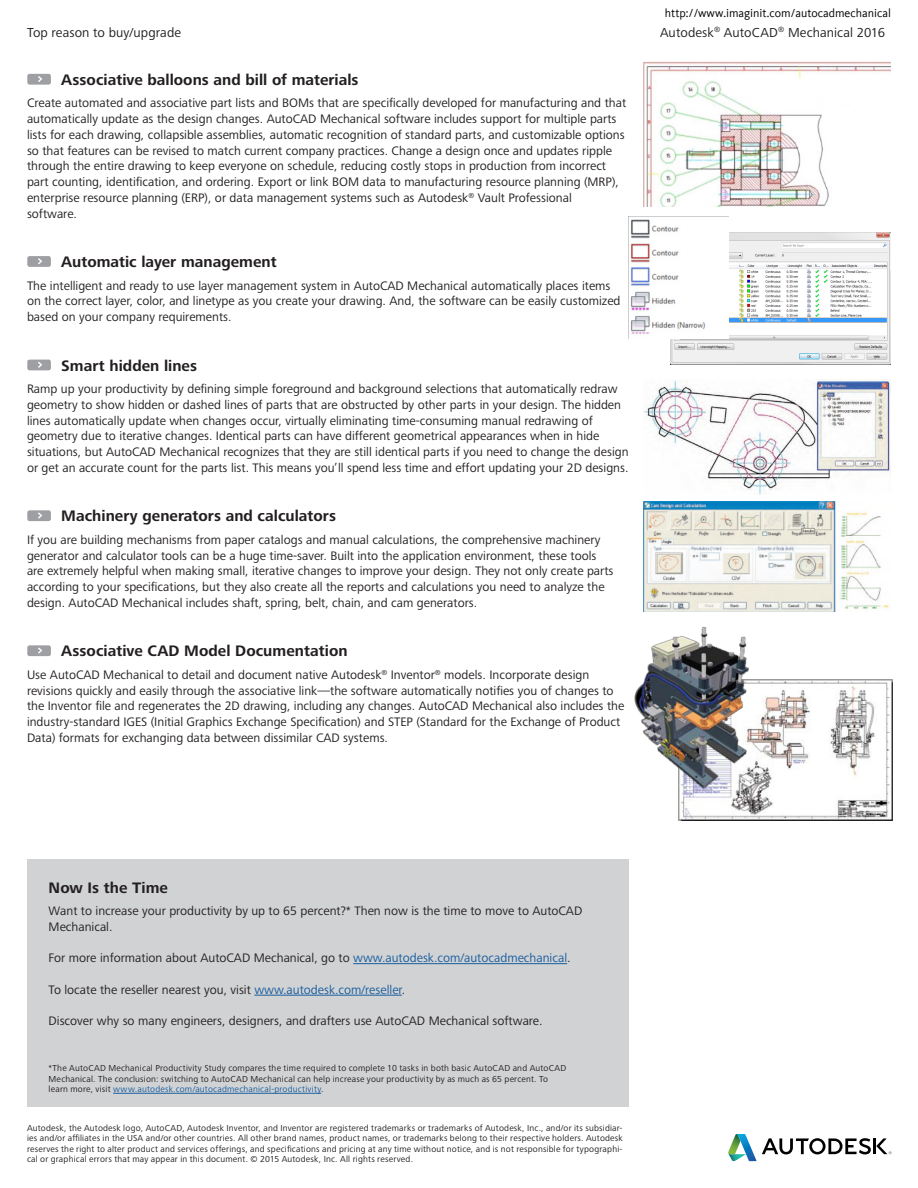
<style>
.page{position:relative;width:918px;height:1188px;background:#fff}
.page>*{position:absolute;margin:0;border:0;box-sizing:border-box;transform-origin:0 0}
.Text_heading{font:700 15.75px "Frutiger Next LTW1 G";color:#231f20}
.t1{font:13.5px "Frutiger Next LTW1 G";letter-spacing:.005em;color:#231f20}
.Body_Text__8_5_pts{font:12.75px/15.8px "Frutiger Next LTW1 G";color:#231f20}
.t2{font:12px "Kievit";color:#000}
.Legal_Copy{font:9px/10.5px "Frutiger Next LTW1 G";letter-spacing:.02em;color:#231f20;text-align:justify}
.s1{color:#175d9e}
</style>
<div class="page">
<svg style="left:728px;top:1134px;width:164px;height:27px"></svg>
<div style="left:27px;top:860px;width:602px;height:247px;background:#d1d2d4"></div>
<hr style="left:353px;top:963px;width:214px;height:1px;background:#175d9e">
<hr style="left:254px;top:995px;width:148px;height:1px;background:#175d9e">
<svg style="left:27px;top:74px;width:24px;height:11px"></svg>
<svg style="left:27px;top:256px;width:24px;height:11px"></svg>
<svg style="left:27px;top:360px;width:24px;height:10px"></svg>
<svg style="left:27px;top:510px;width:24px;height:11px"></svg>
<svg style="left:27px;top:645px;width:24px;height:11px"></svg>
<img style="left:643px;top:62px;width:248px;height:144px">
<img style="left:670px;top:233px;width:221px;height:131px">
<img style="left:630px;top:219px;width:99px;height:120px">
<img style="left:644px;top:379px;width:247px;height:116px">
<img style="left:643px;top:502px;width:246px;height:109px">
<img style="left:679px;top:679px;width:214px;height:142px">
<img style="left:634px;top:627px;width:152px;height:163px">
<hr style="left:113px;top:1093px;width:208px;height:1px;background:#175d9e">
<p class="t2" style="left:665px;top:6px;width:228px">http://www.imaginit.com/autocadmechanical</p>
<p class="t1" style="left:27px;top:25px;width:156px">Top reason to buy/upgrade</p>
<p class="t1" style="left:660px;top:25px;width:226px">Autodesk<sup>®</sup> AutoCAD<sup>®</sup> Mechanical 2016</p>
<p class="Text_heading" style="left:61px;top:71px;width:299px">Associative balloons and bill of materials</p>
<p class="Body_Text__8_5_pts" style="left:27px;top:96px;width:601px">Create automated and associative part lists and BOMs that are specifically developed for manufacturing and that automatically update as the design changes. AutoCAD Mechanical software includes support for multiple parts lists for each drawing, collapsible assemblies, automatic recognition of standard parts, and customizable options so that features can be revised to match current company practices. Change a design once and updates ripple through the entire drawing to keep everyone on schedule, reducing costly stops in production from incorrect part counting, identification, and ordering. Export or link BOM data to manufacturing resource planning (MRP), enterprise resource planning (ERP), or data management systems such as Autodesk<sup>®</sup> Vault Professional<br>software.</p>
<p class="Text_heading" style="left:61px;top:253px;width:217px">Automatic layer management</p>
<p class="Body_Text__8_5_pts" style="left:27px;top:278px;width:595px">The intelligent and ready to use layer management system in AutoCAD Mechanical automatically places items on the correct layer, color, and linetype as you create your drawing. And, the software can be easily customized based on your company requirements.</p>
<p class="Text_heading" style="left:61px;top:356px;width:137px">Smart hidden lines</p>
<p class="Body_Text__8_5_pts" style="left:27px;top:381px;width:603px">Ramp up your productivity by defining simple foreground and background selections that automatically redraw geometry to show hidden or dashed lines of parts that are obstructed by other parts in your design. The hidden lines automatically update when changes occur, virtually eliminating time-consuming manual redrawing of geometry due to iterative changes. Identical parts can have different geometrical appearances when in hide situations, but AutoCAD Mechanical recognizes that they are still identical parts if you need to change the design or get an accurate count for the parts list. This means you’ll spend less time and effort updating your 2D designs.</p>
<p class="Text_heading" style="left:61px;top:507px;width:276px">Machinery generators and calculators</p>
<p class="Body_Text__8_5_pts" style="left:27px;top:532px;width:588px">If you are building mechanisms from paper catalogs and manual calculations, the comprehensive machinery generator and calculator tools can be a huge time-saver. Built into the application environment, these tools are extremely helpful when making small, iterative changes to improve your design. They not only create parts according to your specifications, but they also create all the reports and calculations you need to analyze the design. AutoCAD Mechanical includes shaft, spring, belt, chain, and cam generators.</p>
<p class="Text_heading" style="left:61px;top:642px;width:288px">Associative CAD Model Documentation</p>
<p class="Body_Text__8_5_pts" style="left:27px;top:667px;width:599px">Use AutoCAD Mechanical to detail and document native Autodesk<sup>®</sup> Inventor<sup>®</sup> models. Incorporate design revisions quickly and easily through the associative link—the software automatically notifies you of changes to the Inventor file and regenerates the 2D drawing, including any changes. AutoCAD Mechanical also includes the industry-standard IGES (Initial Graphics Exchange Specification) and STEP (Standard for the Exchange of Product Data) formats for exchanging data between dissimilar CAD systems.</p>
<p class="Text_heading" style="left:49px;top:878px;width:121px">Now Is the Time</p>
<p class="Body_Text__8_5_pts" style="left:49px;top:903px;width:535px">Want to increase your productivity by up to 65 percent?* Then now is the time to move to AutoCAD<br>Mechanical.</p>
<p class="Body_Text__8_5_pts" style="left:49px;top:951px;width:524px">For more information about AutoCAD Mechanical, go to <span class="s1">www.autodesk.com/autocadmechanical</span>.</p>
<p class="Body_Text__8_5_pts" style="left:49px;top:982px;width:358px">To locate the reseller nearest you, visit <span class="s1">www.autodesk.com/reseller</span>.</p>
<p class="Body_Text__8_5_pts" style="left:49px;top:1014px;width:496px">Discover why so many engineers, designers, and drafters use AutoCAD Mechanical software.</p>
<p class="Legal_Copy" style="left:49px;top:1063px;width:519px;text-align:left">*The AutoCAD Mechanical Productivity Study compares the time required to complete 10 tasks in both basic AutoCAD and AutoCAD<br>Mechanical. The conclusion: switching to AutoCAD Mechanical can help increase your productivity by as much as 65 percent. To learn more, visit <span class="s1">www.autodesk.com/autocadmechanical-productivity</span>.</p>
<p class="Legal_Copy" style="left:27px;top:1123px;width:597px">Autodesk, the Autodesk logo, AutoCAD, Autodesk Inventor, and Inventor are registered trademarks or trademarks of Autodesk, Inc., and/or its subsidiar&shy;ies and/or affiliates in the USA and/or other countries. All other brand names, product names, or trademarks belong to their respective holders. Autodesk reserves the right to alter product and services offerings, and specifications and pricing at any time without notice, and is not responsible for typographi&shy;cal or graphical errors that may appear in this document. © 2015 Autodesk, Inc. All rights reserved.</p>
</div>
